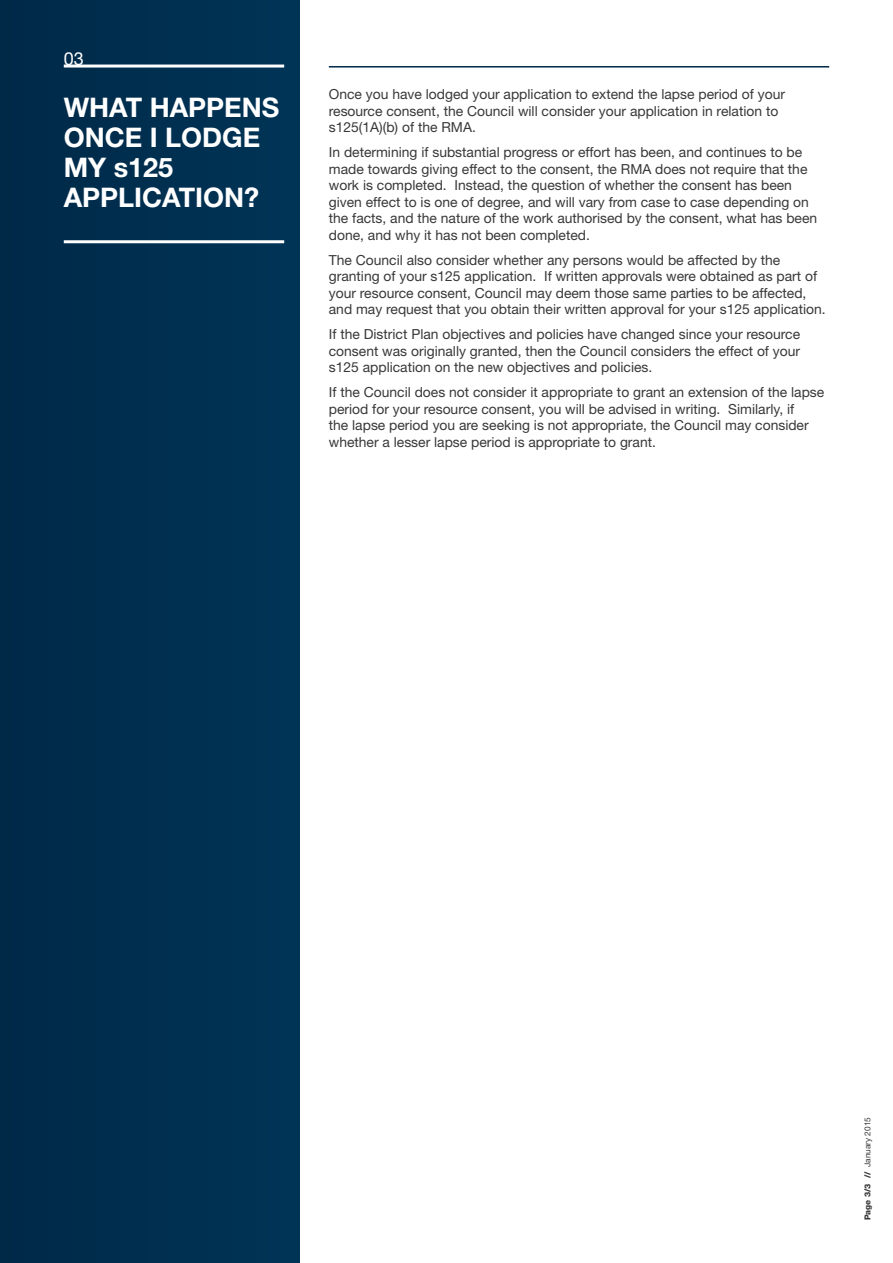
<style>
.page{position:relative;width:893px;height:1263px;background:#fff}
.page>*{position:absolute;margin:0;border:0;box-sizing:border-box;transform-origin:0 0}
.t1{font:700 27px/30px "Helvetica Neue LT Std";color:#fff}
.t2{font:18px "Helvetica Neue LT Std";color:#fff}
.t3{font:13.8px/16.5px "Helvetica Neue LT Std";color:#383839}
.t4{font:8.25px "Helvetica Neue LT Std";color:#383839}
.s1{font-weight:800}
</style>
<div class="page">
<div style="left:0;top:0;width:299px;height:1263px;background:#002f4f"></div>
<hr style="left:64px;top:65px;width:220px;height:3px;background:#fff">
<hr style="left:64px;top:240px;width:220px;height:3px;background:#fff">
<hr style="left:329px;top:66px;width:500px;height:2px;background:#002848">
<p class="t2" style="left:64px;top:48px;width:22px">03</p>
<p class="t1" style="left:64px;top:92px;width:217px">WHAT HAPPENS<br>ONCE I LODGE<br>MY s125<br>APPLICATION?</p>
<p class="t3" style="left:329px;top:86px;width:458px">Once you have lodged your application to extend the lapse period of your resource consent, the Council will consider your application in relation to s125(1A)(b) of the RMA.</p>
<p class="t3" style="left:329px;top:144px;width:490px">In determining if substantial progress or effort has been, and continues to be made towards giving effect to the consent, the RMA does not require that the work is completed. Instead, the question of whether the consent has been given effect to is one of degree, and will vary from case to case depending on the facts, and the nature of the work authorised by the consent, what has been done, and why it has not been completed.</p>
<p class="t3" style="left:329px;top:251px;width:498px">The Council also consider whether any persons would be affected by the granting of your s125 application. If written approvals were obtained as part of your resource consent, Council may deem those same parties to be affected, and may request that you obtain their written approval for your s125 application.</p>
<p class="t3" style="left:329px;top:326px;width:473px;text-align:justify">If the District Plan objectives and policies have changed since your resource consent was originally granted, then the Council considers the effect of your s125 application on the new objectives and policies.</p>
<p class="t3" style="left:329px;top:384px;width:497px">If the Council does not consider it appropriate to grant an extension of the lapse period for your resource consent, you will be advised in writing. Similarly, if<br>the lapse period you are seeking is not appropriate, the Council may consider whether a lesser lapse period is appropriate to grant.</p>
<p class="t4" style="left:863px;top:1220px;width:105px;rotate:-90deg"><span class="s1">Page 3/3 //</span> January 2015</p>
</div>
